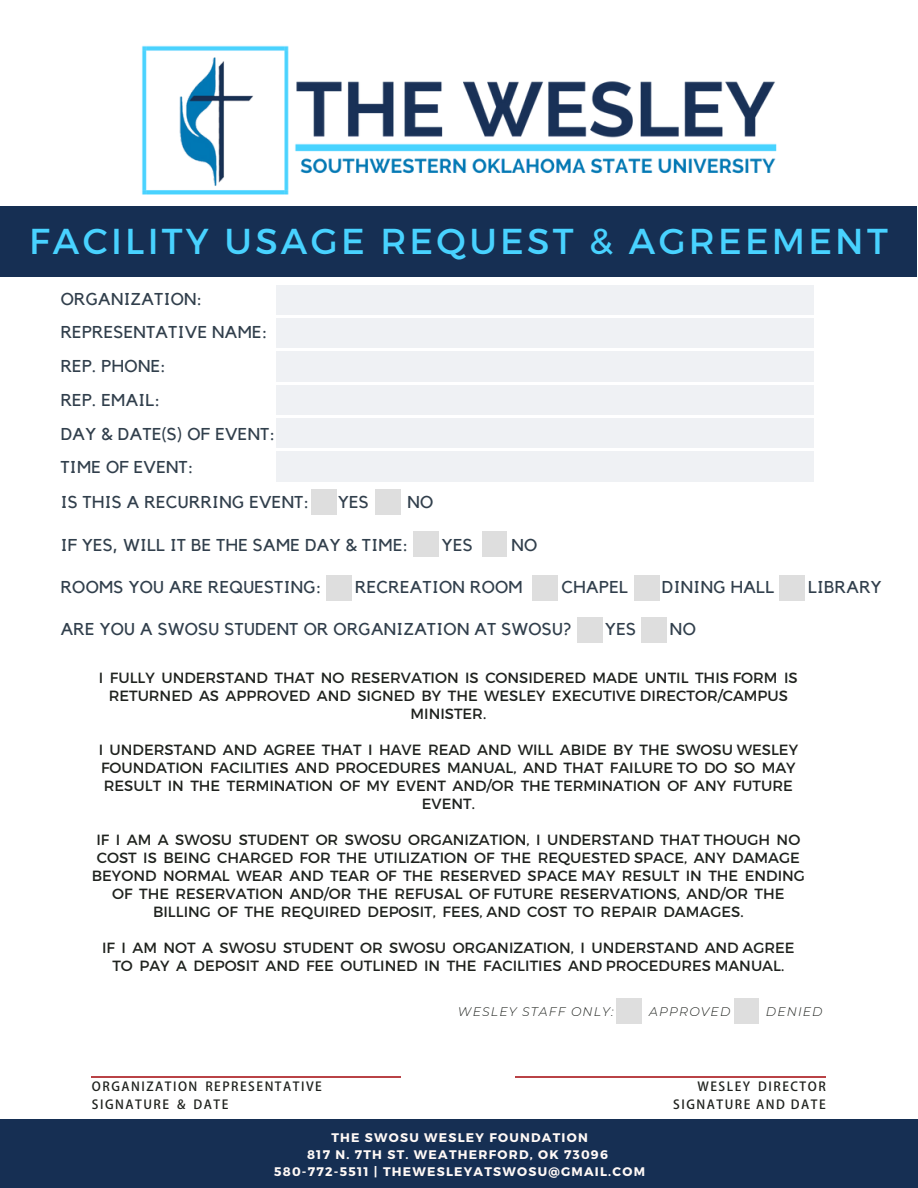
<style>
.page{position:relative;width:918px;height:1188px;background:#fff}
.page>*{position:absolute;margin:0;border:0;box-sizing:border-box;transform-origin:0 0}
.t1{font:36px "Montserrat";letter-spacing:.09em;color:#48d2ff}
.t2{font:17.1px/33.9px "Kollektif";letter-spacing:.02em;color:#313f4c}
.t3{font:14.85px/18px "Montserrat";color:#1f221e;text-align:center}
.t4{font:700 12.45px/17px "Montserrat";letter-spacing:.1em;color:#fff9f6;text-align:center}
.t5{font:700 12.45px/18.6px "Adobe Fan Heiti Std";letter-spacing:.12em;color:#1f221e}
.t6{font:italic 300 12.45px "Montserrat";letter-spacing:.09em;color:#1f221e}
.s1{font-family:"Agency FB";font-weight:700;font-size:13.8px}
</style>
<div class="page">
<div style="left:0;top:1120px;width:918px;height:68px;background:#162f53"></div>
<hr style="left:92px;top:1076px;width:309px;height:1px;background:#b94246">
<img style="left:142px;top:45px;width:635px;height:150px">
<div style="left:0;top:206px;width:917px;height:70px;background:#162f53"></div>
<hr style="left:515px;top:1076px;width:311px;height:1px;background:#b94246">
<div style="left:276px;top:285px;width:538px;height:30px;background:#eff1f4"></div>
<div style="left:276px;top:318px;width:538px;height:30px;background:#eff1f4"></div>
<div style="left:276px;top:385px;width:538px;height:29px;background:#eff1f4"></div>
<div style="left:276px;top:418px;width:538px;height:30px;background:#eff1f4"></div>
<div style="left:276px;top:352px;width:538px;height:29px;background:#eff1f4"></div>
<div style="left:276px;top:452px;width:538px;height:29px;background:#eff1f4"></div>
<h1 class="t1" style="left:29px;top:218px;width:860px">FACILITY USAGE REQUEST &amp; AGREEMENT</h1>
<p class="t2" style="left:61px;top:282px;width:250px">ORGANIZATION:<br>REPRESENTATIVE NAME:<br>REP. PHONE:<br>REP. EMAIL:<br>DAY &amp; DATE(S) OF EVENT:<br>TIME OF EVENT:<br>IS THIS A RECURRING EVENT:</p>
<p class="t2" style="left:338px;top:486px;width:32px">YES</p>
<p class="t2" style="left:408px;top:486px;width:27px">NO</p>
<p class="t2" style="left:61px;top:529px;width:349px">IF YES, WILL IT BE THE SAME DAY &amp; TIME:</p>
<p class="t2" style="left:442px;top:529px;width:32px">YES</p>
<p class="t2" style="left:511px;top:529px;width:27px">NO</p>
<p class="t2" style="left:61px;top:571px;width:262px">ROOMS YOU ARE REQUESTING:</p>
<p class="t2" style="left:355px;top:571px;width:169px">RECREATION ROOM</p>
<p class="t2" style="left:561px;top:571px;width:68px">CHAPEL</p>
<p class="t2" style="left:662px;top:571px;width:114px">DINING HALL</p>
<p class="t2" style="left:808px;top:571px;width:75px">LIBRARY</p>
<p class="t2" style="left:61px;top:613px;width:512px">ARE YOU A SWOSU STUDENT OR ORGANIZATION AT SWOSU?</p>
<p class="t2" style="left:605px;top:613px;width:32px">YES</p>
<p class="t2" style="left:670px;top:613px;width:27px">NO</p>
<p class="t3" style="left:99px;top:668px;width:700px">I FULLY UNDERSTAND THAT NO RESERVATION IS CONSIDERED MADE UNTIL THIS FORM IS<br>RETURNED AS APPROVED AND SIGNED BY THE WESLEY EXECUTIVE DIRECTOR/CAMPUS<br>MINISTER.</p>
<p class="t3" style="left:99px;top:740px;width:701px">I UNDERSTAND AND AGREE THAT I HAVE READ AND WILL ABIDE BY THE SWOSU WESLEY FOUNDATION FACILITIES AND PROCEDURES MANUAL, AND THAT FAILURE TO DO SO MAY RESULT IN THE TERMINATION OF MY EVENT AND/OR THE TERMINATION OF ANY FUTURE EVENT.</p>
<p class="t3" style="left:92px;top:830px;width:715px">IF I AM A SWOSU STUDENT OR SWOSU ORGANIZATION, I UNDERSTAND THAT THOUGH NO COST IS BEING CHARGED FOR THE UTILIZATION OF THE REQUESTED SPACE, ANY DAMAGE BEYOND NORMAL WEAR AND TEAR OF THE RESERVED SPACE MAY RESULT IN THE ENDING OF THE RESERVATION AND/OR THE REFUSAL OF FUTURE RESERVATIONS, AND/OR THE BILLING OF THE REQUIRED DEPOSIT, FEES, AND COST TO REPAIR DAMAGES.</p>
<p class="t3" style="left:102px;top:938px;width:694px">IF I AM NOT A SWOSU STUDENT OR SWOSU ORGANIZATION, I UNDERSTAND AND AGREE<br>TO PAY A DEPOS<span class="s1">I</span>T AND FEE OUTLINED IN THE FACILITIES AND PROCEDURES MANUAL.</p>
<p class="t5" style="left:92px;top:1077px;width:232px">ORGANIZATION REPRESENTATIVE<br>SIGNATURE &amp; DATE</p>
<p class="t6" style="left:458px;top:1004px;width:157px">WESLEY STAFF ONLY:</p>
<p class="t6" style="left:649px;top:1004px;width:83px">APPROVED</p>
<p class="t6" style="left:766px;top:1004px;width:58px">DENIED</p>
<p class="t5" style="left:673px;top:1077px;width:154px;text-align:right">WESLEY DIRECTOR<br>SIGNATURE AND DATE</p>
<p class="t4" style="left:274px;top:1129px;width:372px">THE SWOSU WESLEY FOUNDATION<br>817 N. 7TH ST. WEATHERFORD, OK 73096<br>580-772-5511 | THEWESLEYATSWOSU@GMAIL.COM</p>
</div>
